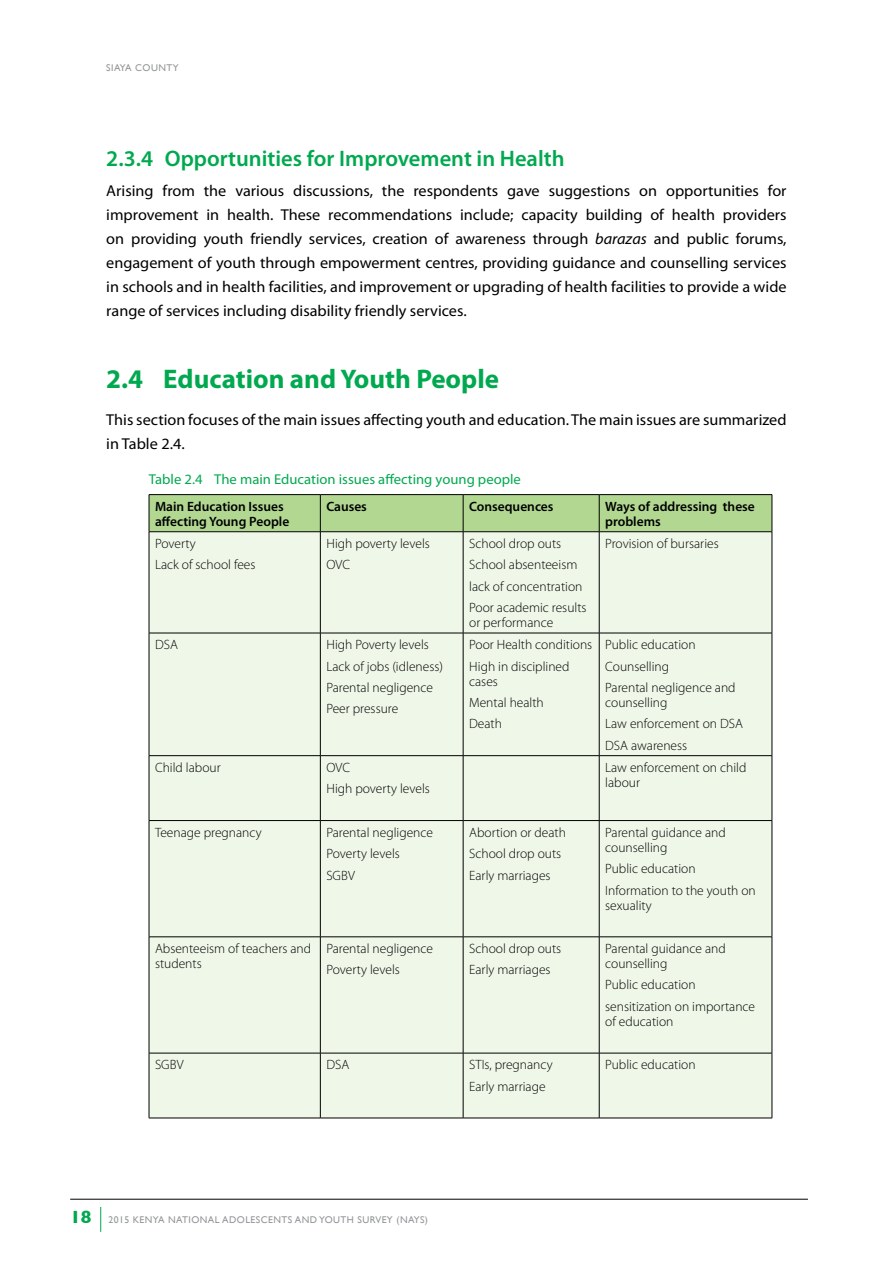
<style>
.page{position:relative;width:893px;height:1263px;background:#fff}
.page>*{position:absolute;margin:0;border:0;box-sizing:border-box;transform-origin:0 0}
.t1{font:700 27px "Myriad Pro";color:#00a94f}
.t2{font:600 22.5px "Myriad Pro";color:#00a94f}
.t3{font:15.75px/24px "Myriad Pro";color:#000;text-align:justify}
.t4{font:14.25px "Myriad Pro";color:#00a94f}
.t5{font:300 13.5px/21.5px "Myriad Pro";color:#000}
.t6{font:600 13.5px/15px "Myriad Pro";color:#000}
.t7{font:9.75px "Gill Sans";letter-spacing:.045em;color:#939598}
.s1{font-style:italic}
.s2{font-weight:700;font-size:18px;color:#00a94f}
</style>
<div class="page">
<hr style="left:70px;top:1199px;width:738px;height:1px;background:#000">
<svg style="left:100px;top:1207px;width:1px;height:25px"></svg>
<div style="left:150px;top:495px;width:622px;height:36px;background:#b1d791"></div>
<div style="left:150px;top:532px;width:622px;height:586px;background:#eff7e9"></div>
<hr style="left:149px;top:494px;width:171px;height:1px;background:#000">
<hr style="left:149px;top:495px;width:1px;height:36px;background:#000">
<hr style="left:320px;top:494px;width:143px;height:1px;background:#000">
<hr style="left:320px;top:495px;width:1px;height:36px;background:#000">
<hr style="left:463px;top:494px;width:136px;height:1px;background:#000">
<hr style="left:463px;top:495px;width:1px;height:36px;background:#000">
<hr style="left:599px;top:494px;width:173px;height:1px;background:#000">
<hr style="left:599px;top:495px;width:1px;height:36px;background:#000">
<hr style="left:772px;top:495px;width:1px;height:36px;background:#000">
<hr style="left:149px;top:531px;width:171px;height:1px;background:#000">
<hr style="left:149px;top:532px;width:1px;height:101px;background:#000">
<hr style="left:320px;top:531px;width:143px;height:1px;background:#000">
<hr style="left:320px;top:532px;width:1px;height:101px;background:#000">
<hr style="left:463px;top:531px;width:136px;height:1px;background:#000">
<hr style="left:463px;top:532px;width:1px;height:101px;background:#000">
<hr style="left:599px;top:531px;width:173px;height:1px;background:#000">
<hr style="left:599px;top:532px;width:1px;height:101px;background:#000">
<hr style="left:772px;top:532px;width:1px;height:101px;background:#000">
<hr style="left:149px;top:633px;width:171px;height:1px;background:#000">
<hr style="left:149px;top:633px;width:1px;height:122px;background:#000">
<hr style="left:320px;top:633px;width:143px;height:1px;background:#000">
<hr style="left:320px;top:633px;width:1px;height:122px;background:#000">
<hr style="left:463px;top:633px;width:136px;height:1px;background:#000">
<hr style="left:463px;top:633px;width:1px;height:122px;background:#000">
<hr style="left:599px;top:633px;width:173px;height:1px;background:#000">
<hr style="left:599px;top:633px;width:1px;height:122px;background:#000">
<hr style="left:772px;top:633px;width:1px;height:122px;background:#000">
<hr style="left:149px;top:755px;width:171px;height:1px;background:#000">
<hr style="left:149px;top:756px;width:1px;height:64px;background:#000">
<hr style="left:320px;top:755px;width:143px;height:1px;background:#000">
<hr style="left:320px;top:756px;width:1px;height:64px;background:#000">
<hr style="left:463px;top:755px;width:136px;height:1px;background:#000">
<hr style="left:463px;top:756px;width:1px;height:64px;background:#000">
<hr style="left:599px;top:755px;width:173px;height:1px;background:#000">
<hr style="left:599px;top:756px;width:1px;height:64px;background:#000">
<hr style="left:772px;top:756px;width:1px;height:64px;background:#000">
<hr style="left:149px;top:820px;width:171px;height:1px;background:#000">
<hr style="left:149px;top:821px;width:1px;height:116px;background:#000">
<hr style="left:320px;top:820px;width:143px;height:1px;background:#000">
<hr style="left:320px;top:821px;width:1px;height:116px;background:#000">
<hr style="left:463px;top:820px;width:136px;height:1px;background:#000">
<hr style="left:463px;top:821px;width:1px;height:116px;background:#000">
<hr style="left:599px;top:820px;width:173px;height:1px;background:#000">
<hr style="left:599px;top:821px;width:1px;height:116px;background:#000">
<hr style="left:772px;top:821px;width:1px;height:116px;background:#000">
<hr style="left:149px;top:936px;width:171px;height:1px;background:#000">
<hr style="left:149px;top:937px;width:1px;height:116px;background:#000">
<hr style="left:320px;top:936px;width:143px;height:1px;background:#000">
<hr style="left:320px;top:937px;width:1px;height:116px;background:#000">
<hr style="left:463px;top:936px;width:136px;height:1px;background:#000">
<hr style="left:463px;top:937px;width:1px;height:116px;background:#000">
<hr style="left:599px;top:936px;width:173px;height:1px;background:#000">
<hr style="left:599px;top:937px;width:1px;height:116px;background:#000">
<hr style="left:772px;top:937px;width:1px;height:116px;background:#000">
<hr style="left:149px;top:1053px;width:171px;height:1px;background:#000">
<hr style="left:149px;top:1053px;width:1px;height:65px;background:#000">
<hr style="left:320px;top:1053px;width:143px;height:1px;background:#000">
<hr style="left:320px;top:1053px;width:1px;height:65px;background:#000">
<hr style="left:463px;top:1053px;width:136px;height:1px;background:#000">
<hr style="left:463px;top:1053px;width:1px;height:65px;background:#000">
<hr style="left:599px;top:1053px;width:173px;height:1px;background:#000">
<hr style="left:599px;top:1053px;width:1px;height:65px;background:#000">
<hr style="left:772px;top:1053px;width:1px;height:65px;background:#000">
<hr style="left:149px;top:1118px;width:171px;height:1px;background:#000">
<hr style="left:320px;top:1118px;width:143px;height:1px;background:#000">
<hr style="left:463px;top:1118px;width:136px;height:1px;background:#000">
<hr style="left:599px;top:1118px;width:173px;height:1px;background:#000">
<p class="t7" style="left:106px;top:61px;width:74px">SIAYA COUNTY</p>
<h2 class="t2" style="left:106px;top:144px;width:460px">2.3.4 Opportunities for Improvement in Health</h2>
<p class="t3" style="left:106px;top:179px;width:682px">Arising from the various discussions, the respondents gave suggestions on opportunities for improvement in health. These recommendations include; capacity building of health providers on providing youth friendly services, creation of awareness through <span class="s1">barazas</span> and public forums, engagement of youth through empowerment centres, providing guidance and counselling services in schools and in health facilities, and improvement or upgrading of health facilities to provide a wide range of services including disability friendly services.</p>
<h1 class="t1" style="left:106px;top:361px;width:394px">2.4 Education and Youth People</h1>
<p class="t3" style="left:106px;top:407px;width:682px">This section focuses of the main issues affecting youth and education. The main issues are summarized in Table 2.4.</p>
<p class="t4" style="left:149px;top:471px;width:374px">Table 2.4 The main Education issues affecting young people</p>
<p class="t6" style="left:155px;top:498px;width:136px">Main Education Issues affecting Young People</p>
<p class="t6" style="left:326px;top:498px;width:42px">Causes</p>
<p class="t6" style="left:469px;top:498px;width:86px">Consequences</p>
<p class="t6" style="left:605px;top:498px;width:151px">Ways of addressing these problems</p>
<p class="t5" style="left:155px;top:532px;width:102px">Poverty<br>Lack of school fees</p>
<p class="t5" style="left:326px;top:532px;width:105px">High poverty levels<br>OVC</p>
<p class="t5" style="left:469px;top:532px;width:119px">School drop outs<br>School absenteeism lack of concentration<br>Poor academic results</p>
<p class="t5" style="left:469px;top:612px;width:86px">or performance</p>
<p class="t5" style="left:605px;top:532px;width:115px">Provision of bursaries</p>
<p class="t5" style="left:155px;top:634px;width:24px">DSA</p>
<p class="t5" style="left:326px;top:634px;width:118px">High Poverty levels<br>Lack of jobs (idleness)<br>Parental negligence<br>Peer pressure</p>
<p class="t5" style="left:469px;top:634px;width:125px">Poor Health conditions<br>High in disciplined</p>
<p class="t5" style="left:469px;top:670px;width:76px">cases<br>Mental health<br>Death</p>
<p class="t5" style="left:605px;top:634px;width:132px">Public education<br>Counselling<br>Parental negligence and</p>
<p class="t5" style="left:605px;top:692px;width:139px">counselling<br>Law enforcement on DSA<br>DSA awareness</p>
<p class="t5" style="left:155px;top:756px;width:67px">Child labour</p>
<p class="t5" style="left:326px;top:756px;width:105px">OVC<br>High poverty levels</p>
<p class="t5" style="left:605px;top:760px;width:143px;line-height:15px">Law enforcement on child labour</p>
<p class="t5" style="left:155px;top:821px;width:108px">Teenage pregnancy</p>
<p class="t5" style="left:326px;top:821px;width:108px">Parental negligence<br>Poverty levels<br>SGBV</p>
<p class="t5" style="left:469px;top:821px;width:98px">Abortion or death<br>School drop outs<br>Early marriages</p>
<p class="t5" style="left:605px;top:825px;width:122px;line-height:15px">Parental guidance and counselling</p>
<p class="t5" style="left:605px;top:858px;width:152px">Public education<br>Information to the youth on</p>
<p class="t5" style="left:605px;top:894px;width:48px">sexuality</p>
<p class="t5" style="left:155px;top:941px;width:158px;line-height:15px">Absenteeism of teachers and students</p>
<p class="t5" style="left:326px;top:938px;width:108px">Parental negligence<br>Poverty levels</p>
<p class="t5" style="left:469px;top:938px;width:94px">School drop outs<br>Early marriages</p>
<p class="t5" style="left:605px;top:941px;width:122px;line-height:15px">Parental guidance and counselling</p>
<p class="t5" style="left:605px;top:974px;width:151px">Public education sensitization on importance</p>
<p class="t5" style="left:605px;top:1010px;width:70px">of education</p>
<p class="t5" style="left:155px;top:1054px;width:30px">SGBV</p>
<p class="t5" style="left:326px;top:1054px;width:24px">DSA</p>
<p class="t5" style="left:469px;top:1054px;width:85px">STIs, pregnancy<br>Early marriage</p>
<p class="t5" style="left:605px;top:1054px;width:92px">Public education</p>
<p class="t7" style="left:70px;top:1214px;width:359px"><span class="s2">18</span> 2015 KENYA NATIONAL ADOLESCENTS AND YOUTH SURVEY (NAYS)</p>
</div>
